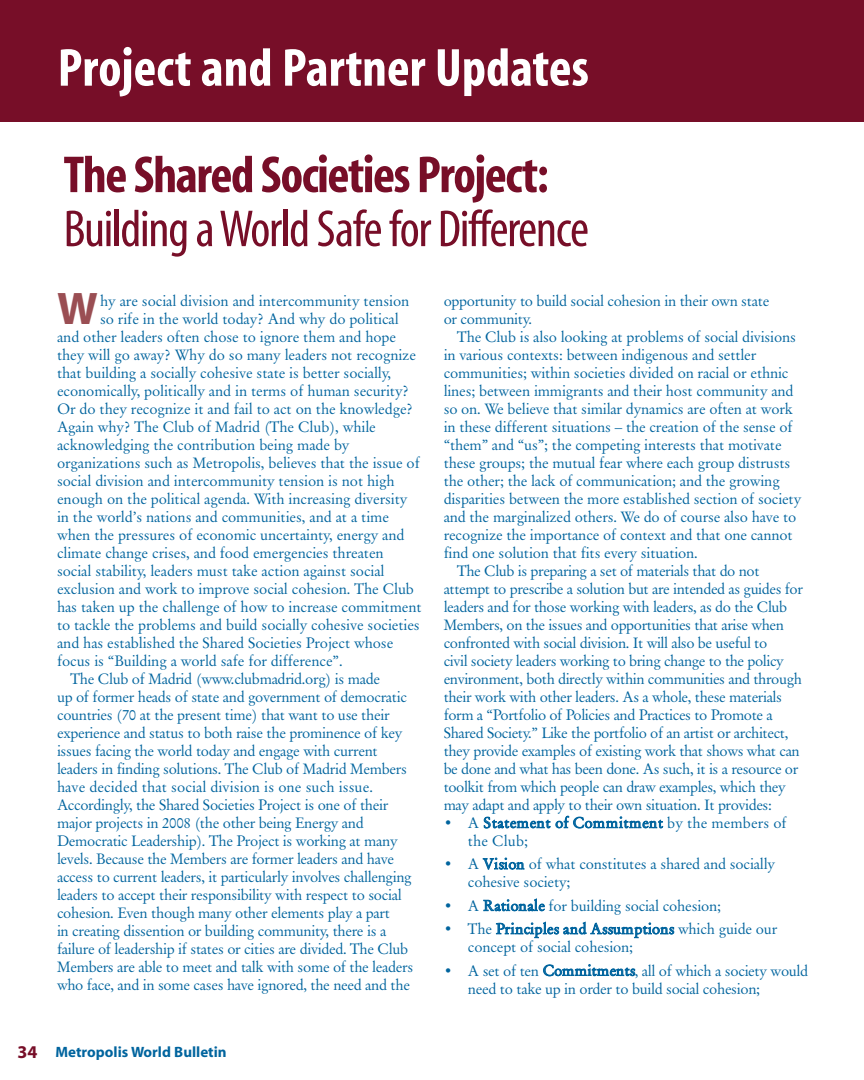
<style>
.page{position:relative;width:864px;height:1080px;background:#fff}
.page>*{position:absolute;margin:0;border:0;box-sizing:border-box;transform-origin:0 0}
.t1{font:700 condensed 54px "Myriad";color:#fff}
.t2{font:condensed 52.5px "Myriad";letter-spacing:-.025em;color:#770e28}
.t3{font:700 condensed 52.5px "Myriad";letter-spacing:-.03em;color:#770e28}
.t4{font:700 45.9px "Myriad";color:#9a4e53}
.t5{font:15px/18px "Original Garamond BT";letter-spacing:-.015em;color:#00649e}
.t6{font:700 15px "Myriad";color:#00649e}
.s1{font-size:18px;color:#770e28}
</style>
<div class="page">
<div style="left:0;top:0;width:864px;height:122px;background:#770e28"></div>
<h1 class="t1" style="left:58px;top:49px;width:533px">Project and Partner Updates</h1>
<h2 class="t3" style="left:64px;top:157px;width:487px">The Shared Societies Project:</h2>
<h2 class="t2" style="left:64px;top:211px;width:527px">BuildingaWorldSafefor Difference</h2>
<h3 class="t4" style="left:57px;top:291px;width:42px">W</h3>
<p class="t5" style="left:100px;top:293px;width:311px">hy are social division and intercommunity tension</p>
<p class="t5" style="left:100px;top:311px;width:300px">so rife in the world today? And why do political</p>
<p class="t5" style="left:57px;top:329px;width:341px">and other leaders often chose to ignore them and hope</p>
<p class="t5" style="left:57px;top:347px;width:361px">they will go away? Why do so many leaders not recognize</p>
<p class="t5" style="left:57px;top:365px;width:336px">that building a socially cohesive state is better socially,</p>
<p class="t5" style="left:57px;top:383px;width:354px">economically, politically and in terms of human security?</p>
<p class="t5" style="left:57px;top:401px;width:358px">Or do they recognize it and fail to act on the knowledge?</p>
<p class="t5" style="left:57px;top:419px;width:320px">Again why? The Club of Madrid (The Club), while</p>
<p class="t5" style="left:57px;top:437px;width:294px">acknowledging the contribution being made by</p>
<p class="t5" style="left:57px;top:455px;width:364px">organizations such as Metropolis, believes that the issue of</p>
<p class="t5" style="left:57px;top:473px;width:339px">social division and intercommunity tension is not high</p>
<p class="t5" style="left:57px;top:491px;width:352px">enough on the political agenda. With increasing diversity</p>
<p class="t5" style="left:57px;top:509px;width:334px">in the world’s nations and communities, and at a time</p>
<p class="t5" style="left:57px;top:527px;width:349px">when the pressures of economic uncertainty, energy and</p>
<p class="t5" style="left:57px;top:545px;width:328px">climate change crises, and food emergencies threaten</p>
<p class="t5" style="left:57px;top:563px;width:329px">social stability, leaders must take action against social</p>
<p class="t5" style="left:57px;top:581px;width:359px">exclusion and work to improve social cohesion. The Club</p>
<p class="t5" style="left:57px;top:599px;width:366px">has taken up the challenge of how to increase commitment</p>
<p class="t5" style="left:57px;top:617px;width:364px">to tackle the problems and build socially cohesive societies</p>
<p class="t5" style="left:57px;top:635px;width:338px">and has established the Shared Societies Project whose</p>
<p class="t5" style="left:57px;top:653px;width:287px">focus is “Building a world safe for difference”.</p>
<p class="t5" style="left:71px;top:671px;width:311px">The Club of Madrid (www.clubmadrid.org) is made</p>
<p class="t5" style="left:57px;top:689px;width:352px">up of former heads of state and government of democratic</p>
<p class="t5" style="left:57px;top:707px;width:334px">countries (70 at the present time) that want to use their</p>
<p class="t5" style="left:57px;top:725px;width:347px">experience and status to both raise the prominence of key</p>
<p class="t5" style="left:57px;top:743px;width:322px">issues facing the world today and engage with current</p>
<p class="t5" style="left:57px;top:761px;width:351px">leaders in finding solutions. The Club of Madrid Members</p>
<p class="t5" style="left:57px;top:779px;width:318px">have decided that social division is one such issue.</p>
<p class="t5" style="left:57px;top:797px;width:333px">Accordingly, the Shared Societies Project is one of their</p>
<p class="t5" style="left:57px;top:815px;width:308px">major projects in 2008 (the other being Energy and</p>
<p class="t5" style="left:57px;top:833px;width:342px">Democratic Leadership). The Project is working at many</p>
<p class="t5" style="left:57px;top:851px;width:339px">levels. Because the Members are former leaders and have</p>
<p class="t5" style="left:57px;top:869px;width:356px">access to current leaders, it particularly involves challenging</p>
<p class="t5" style="left:57px;top:887px;width:346px">leaders to accept their responsibility with respect to social</p>
<p class="t5" style="left:57px;top:905px;width:335px">cohesion. Even though many other elements play a part</p>
<p class="t5" style="left:57px;top:923px;width:331px">in creating dissention or building community, there is a</p>
<p class="t5" style="left:57px;top:941px;width:353px">failure of leadership if states or cities are divided. The Club</p>
<p class="t5" style="left:57px;top:959px;width:358px">Members are able to meet and talk with some of the leaders</p>
<p class="t5" style="left:57px;top:977px;width:355px">who face, and in some cases have ignored, the need and the</p>
<p class="t6" style="left:18px;top:1047px;width:211px"><span class="s1">34</span> Metropolis World Bulletin</p>
<p class="t5" style="left:444px;top:293px;width:327px">opportunity to build social cohesion in their own state or community.</p>
<p class="t5" style="left:457px;top:329px;width:340px">The Club is also looking at problems of social divisions</p>
<p class="t5" style="left:444px;top:347px;width:314px">in various contexts: between indigenous and settler</p>
<p class="t5" style="left:444px;top:365px;width:346px">communities; within societies divided on racial or ethnic</p>
<p class="t5" style="left:444px;top:383px;width:351px">lines; between immigrants and their host community and</p>
<p class="t5" style="left:444px;top:401px;width:351px">so on. We believe that similar dynamics are often at work</p>
<p class="t5" style="left:444px;top:419px;width:350px">in these different situations – the creation of the sense of</p>
<p class="t5" style="left:444px;top:437px;width:340px">“them” and “us”; the competing interests that motivate</p>
<p class="t5" style="left:444px;top:455px;width:348px">these groups; the mutual fear where each group distrusts</p>
<p class="t5" style="left:444px;top:473px;width:338px">the other; the lack of communication; and the growing</p>
<p class="t5" style="left:444px;top:491px;width:359px">disparities between the more established section of society</p>
<p class="t5" style="left:444px;top:509px;width:354px">and the marginalized others. We do of course also have to</p>
<p class="t5" style="left:444px;top:527px;width:351px">recognize the importance of context and that one cannot</p>
<p class="t5" style="left:444px;top:545px;width:256px">find one solution that fits every situation.</p>
<p class="t5" style="left:457px;top:563px;width:304px">The Club is preparing a set of materials that do not</p>
<p class="t5" style="left:444px;top:581px;width:361px">attempt to prescribe a solution but are intended as guides for</p>
<p class="t5" style="left:444px;top:599px;width:345px">leaders and for those working with leaders, as do the Club</p>
<p class="t5" style="left:444px;top:617px;width:342px">Members, on the issues and opportunities that arise when</p>
<p class="t5" style="left:444px;top:635px;width:325px">confronted with social division. It will also be useful to</p>
<p class="t5" style="left:444px;top:653px;width:342px">civil society leaders working to bring change to the policy</p>
<p class="t5" style="left:444px;top:671px;width:360px">environment, both directly within communities and through</p>
<p class="t5" style="left:444px;top:689px;width:340px">their work with other leaders. As a whole, these materials</p>
<p class="t5" style="left:444px;top:707px;width:331px">form a “Portfolio of Policies and Practices to Promote a</p>
<p class="t5" style="left:444px;top:725px;width:346px">Shared Society.” Like the portfolio of an artist or architect,</p>
<p class="t5" style="left:444px;top:743px;width:358px">they provide examples of existing work that shows what can</p>
<p class="t5" style="left:444px;top:761px;width:356px">be done and what has been done. As such, it is a resource or</p>
<p class="t5" style="left:444px;top:779px;width:344px">toolkit from which people can draw examples, which they</p>
<p class="t5" style="left:444px;top:797px;width:330px">may adapt and apply to their own situation. It provides:</p>
<p class="t5" style="left:468px;top:815px;width:320px;text-indent:-24px">• A Statement of Commitment by the members of the Club;</p>
<p class="t5" style="left:468px;top:857px;width:309px;text-indent:-24px">• A Vision of what constitutes a shared and socially cohesive society;</p>
<p class="t5" style="left:444px;top:898px;width:279px">• A Rationale for building social cohesion;</p>
<p class="t5" style="left:468px;top:921px;width:311px;text-indent:-24px">• The Principles and Assumptions which guide our concept of social cohesion;</p>
<p class="t5" style="left:468px;top:963px;width:342px;text-indent:-24px">• A set of ten Commitments, all of which a society would need to take up in order to build social cohesion;</p>
</div>
